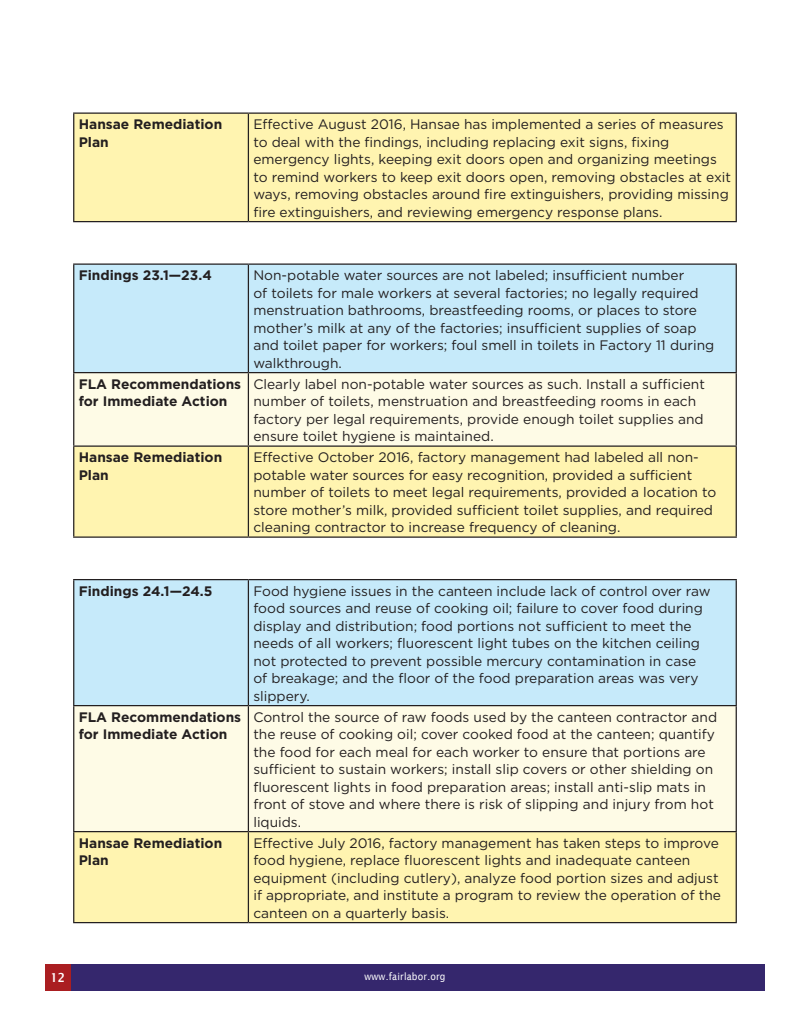
<style>
.page{position:relative;width:810px;height:1035px;background:#fff}
.page>*{position:absolute;margin:0;border:0;box-sizing:border-box;transform-origin:0 0}
.main_body_text{font:13.75px/17.5px "Gotham";color:#231f20}
.main_body_text-2{font:700 13.75px/17.5px "Gotham";color:#231f20}
.t1{font:600 12.5px "Lucida Sans";color:#fff;scale:.9 1}
.t2{font:10px "Lucida Sans";letter-spacing:.02em;color:#fff;scale:.9 1}
</style>
<div class="page">
<div style="left:71px;top:964px;width:694px;height:26px;background:#35276d"></div>
<div style="left:45px;top:964px;width:26px;height:26px;background:#aa1e21"></div>
<div style="left:74px;top:114px;width:662px;height:107px;background:#fff4b0"></div>
<hr style="left:73px;top:112px;width:175px;height:2px;background:#231f20">
<hr style="left:73px;top:114px;width:1px;height:107px;background:#231f20">
<hr style="left:248px;top:112px;width:489px;height:2px;background:#231f20">
<hr style="left:248px;top:114px;width:1px;height:107px;background:#231f20">
<hr style="left:736px;top:114px;width:1px;height:107px;background:#231f20">
<hr style="left:73px;top:221px;width:175px;height:1px;background:#231f20">
<hr style="left:248px;top:221px;width:489px;height:1px;background:#231f20">
<div style="left:74px;top:265px;width:662px;height:107px;background:#c6eafa"></div>
<div style="left:74px;top:373px;width:662px;height:72px;background:#fefbe6"></div>
<div style="left:74px;top:447px;width:662px;height:89px;background:#fff4b0"></div>
<hr style="left:73px;top:263px;width:175px;height:2px;background:#231f20">
<hr style="left:73px;top:265px;width:1px;height:107px;background:#231f20">
<hr style="left:248px;top:263px;width:489px;height:2px;background:#231f20">
<hr style="left:248px;top:265px;width:1px;height:107px;background:#231f20">
<hr style="left:736px;top:265px;width:1px;height:107px;background:#231f20">
<hr style="left:73px;top:372px;width:175px;height:1px;background:#231f20">
<hr style="left:73px;top:373px;width:1px;height:72px;background:#231f20">
<hr style="left:248px;top:372px;width:489px;height:1px;background:#231f20">
<hr style="left:248px;top:373px;width:1px;height:72px;background:#231f20">
<hr style="left:736px;top:373px;width:1px;height:72px;background:#231f20">
<hr style="left:73px;top:445px;width:175px;height:2px;background:#231f20">
<hr style="left:73px;top:447px;width:1px;height:89px;background:#231f20">
<hr style="left:248px;top:445px;width:489px;height:2px;background:#231f20">
<hr style="left:248px;top:447px;width:1px;height:89px;background:#231f20">
<hr style="left:736px;top:447px;width:1px;height:89px;background:#231f20">
<hr style="left:73px;top:536px;width:175px;height:2px;background:#231f20">
<hr style="left:248px;top:536px;width:489px;height:2px;background:#231f20">
<div style="left:74px;top:580px;width:662px;height:125px;background:#c6eafa"></div>
<div style="left:74px;top:706px;width:662px;height:125px;background:#fefbe6"></div>
<div style="left:74px;top:832px;width:662px;height:90px;background:#fff4b0"></div>
<hr style="left:73px;top:579px;width:175px;height:1px;background:#231f20">
<hr style="left:73px;top:580px;width:1px;height:125px;background:#231f20">
<hr style="left:248px;top:579px;width:489px;height:1px;background:#231f20">
<hr style="left:248px;top:580px;width:1px;height:125px;background:#231f20">
<hr style="left:736px;top:580px;width:1px;height:125px;background:#231f20">
<hr style="left:73px;top:705px;width:175px;height:1px;background:#231f20">
<hr style="left:73px;top:706px;width:1px;height:125px;background:#231f20">
<hr style="left:248px;top:705px;width:489px;height:1px;background:#231f20">
<hr style="left:248px;top:706px;width:1px;height:125px;background:#231f20">
<hr style="left:736px;top:706px;width:1px;height:125px;background:#231f20">
<hr style="left:73px;top:831px;width:175px;height:1px;background:#231f20">
<hr style="left:73px;top:832px;width:1px;height:90px;background:#231f20">
<hr style="left:248px;top:831px;width:489px;height:1px;background:#231f20">
<hr style="left:248px;top:832px;width:1px;height:90px;background:#231f20">
<hr style="left:736px;top:832px;width:1px;height:90px;background:#231f20">
<hr style="left:73px;top:922px;width:175px;height:1px;background:#231f20">
<hr style="left:248px;top:922px;width:489px;height:1px;background:#231f20">
<p class="main_body_text-2" style="left:79px;top:115px;width:145px">Hansae Remediation<br>Plan</p>
<p class="main_body_text" style="left:253px;top:115px;width:479px">Effective August 2016, Hansae has implemented a series of measures to deal with the findings, including replacing exit signs, fixing emergency lights, keeping exit doors open and organizing meetings to remind workers to keep exit doors open, removing obstacles at exit ways, removing obstacles around fire extinguishers, providing missing fire extinguishers, and reviewing emergency response plans.</p>
<p class="main_body_text-2" style="left:79px;top:266px;width:135px">Findings 23.1—23.4</p>
<p class="main_body_text" style="left:253px;top:266px;width:462px">Non-potable water sources are not labeled; insufficient number<br>of toilets for male workers at several factories; no legally required menstruation bathrooms, breastfeeding rooms, or places to store mother’s milk at any of the factories; insufficient supplies of soap and toilet paper for workers; foul smell in toilets in Factory 11 during walkthrough.</p>
<p class="main_body_text-2" style="left:79px;top:375px;width:164px">FLA Recommendations for Immediate Action</p>
<p class="main_body_text" style="left:253px;top:375px;width:453px">Clearly label non-potable water sources as such. Install a sufficient number of toilets, menstruation and breastfeeding rooms in each factory per legal requirements, provide enough toilet supplies and ensure toilet hygiene is maintained.</p>
<p class="main_body_text-2" style="left:79px;top:448px;width:145px">Hansae Remediation<br>Plan</p>
<p class="main_body_text" style="left:253px;top:448px;width:465px">Effective October 2016, factory management had labeled all non&shy;potable water sources for easy recognition, provided a sufficient number of toilets to meet legal requirements, provided a location to store mother’s milk, provided sufficient toilet supplies, and required cleaning contractor to increase frequency of cleaning.</p>
<p class="main_body_text-2" style="left:79px;top:582px;width:135px">Findings 24.1—24.5</p>
<p class="main_body_text" style="left:253px;top:582px;width:459px">Food hygiene issues in the canteen include lack of control over raw food sources and reuse of cooking oil; failure to cover food during display and distribution; food portions not sufficient to meet the needs of all workers; fluorescent light tubes on the kitchen ceiling not protected to prevent possible mercury contamination in case of breakage; and the floor of the food preparation areas was very slippery.</p>
<p class="main_body_text-2" style="left:79px;top:708px;width:164px">FLA Recommendations for Immediate Action</p>
<p class="main_body_text" style="left:253px;top:708px;width:465px">Control the source of raw foods used by the canteen contractor and the reuse of cooking oil; cover cooked food at the canteen; quantify the food for each meal for each worker to ensure that portions are sufficient to sustain workers; install slip covers or other shielding on fluorescent lights in food preparation areas; install anti-slip mats in front of stove and where there is risk of slipping and injury from hot liquids.</p>
<p class="main_body_text-2" style="left:79px;top:834px;width:145px">Hansae Remediation<br>Plan</p>
<p class="main_body_text" style="left:253px;top:834px;width:469px">Effective July 2016, factory management has taken steps to improve food hygiene, replace fluorescent lights and inadequate canteen equipment (including cutlery), analyze food portion sizes and adjust if appropriate, and institute a program to review the operation of the canteen on a quarterly basis.</p>
<p class="t1" style="left:51px;top:970px;width:18px">12</p>
<p class="t2" style="left:364px;top:970px;width:92px">www.fairlabor.org</p>
</div>
